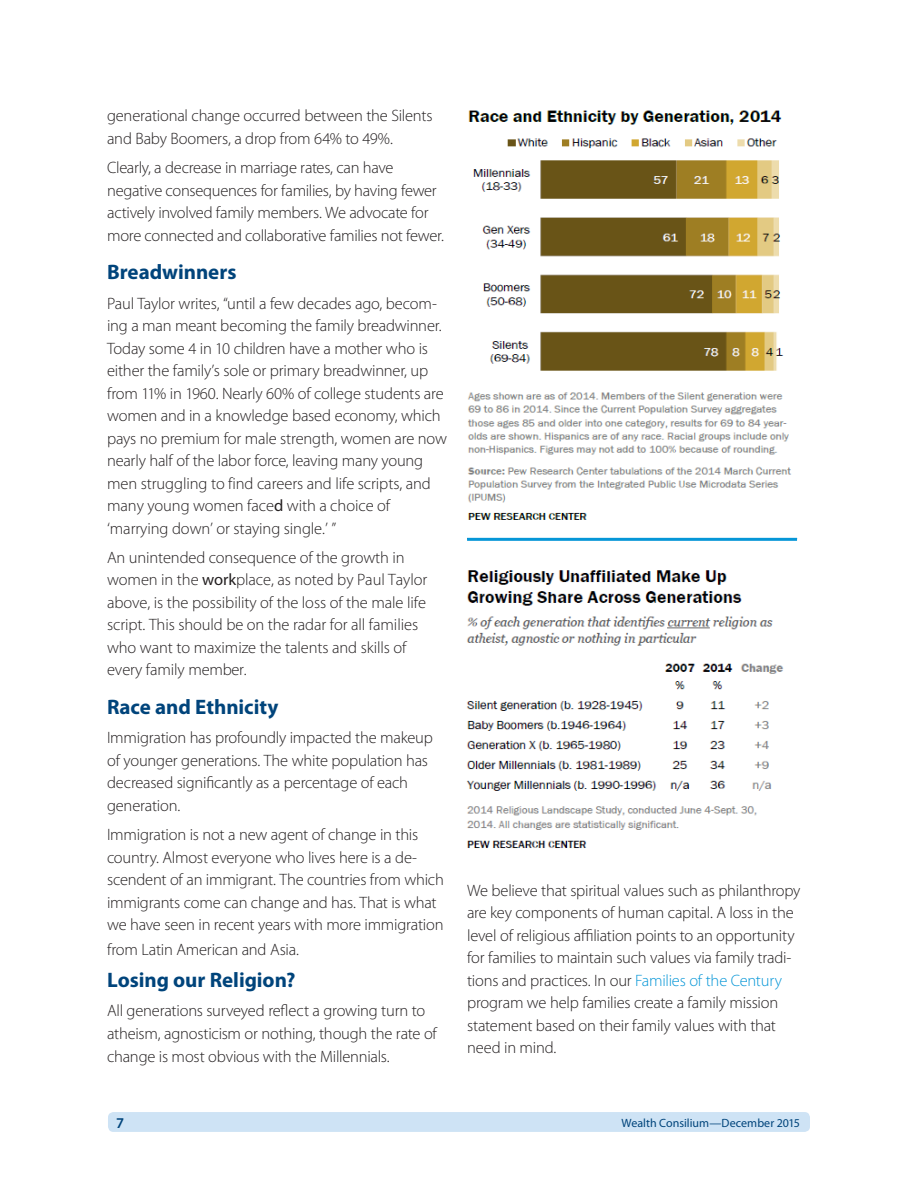
<style>
.page{position:relative;width:918px;height:1188px;background:#fff}
.page>*{position:absolute;margin:0;border:0;box-sizing:border-box;transform-origin:0 0}
.Subhead{font:700 21px "Myriad Pro";letter-spacing:-.005em;color:#00447b}
.Body_Copy{font:700 21px "Myriad Pro";letter-spacing:-.005em;color:#00447b}
.Body_Copy-2{font:300 16.5px/22.5px "Myriad Pro";letter-spacing:-.01em;color:#231f20}
.t1{font:600 15px "Myriad Pro";color:#00447b}
.t2{font:12px "Myriad Pro";color:#00447b}
.s1{font-weight:400}
.s2{color:#0696d7}
</style>
<div class="page">
<div style="left:108px;top:1112px;width:702px;height:20px;background:#cee3f5;border-radius:5px"></div>
<img style="left:468px;top:110px;width:329px;height:428px">
<img style="left:467px;top:570px;width:317px;height:278px">
<hr style="left:467px;top:538px;width:330px;height:3px;background:#0696d7">
<p class="Body_Copy-2" style="left:107px;top:105px;width:327px">generational change occurred between the Silents and Baby Boomers, a drop from 64% to 49%.</p>
<p class="Body_Copy-2" style="left:107px;top:156px;width:338px">Clearly, a decrease in marriage rates, can have negative consequences for families, by having fewer actively involved family members. We advocate for more connected and collaborative families not fewer.</p>
<p class="Subhead" style="left:107px;top:261px;width:131px">Breadwinners</p>
<p class="Body_Copy-2" style="left:107px;top:292px;width:341px">Paul Taylor writes, “until a few decades ago, becom&shy;ing a man meant becoming the family breadwinner.<br>Today some 4 in 10 children have a mother who is either the family’s sole or primary breadwinner, up from 11% in 1960. Nearly 60% of college students are women and in a knowledge based economy, which pays no premium for male strength, women are now nearly half of the labor force, leaving many young men struggling to find careers and life scripts, and many young women face<span class="s1">d</span> with a choice of ‘marrying down’ or staying single.’ ”</p>
<p class="Body_Copy-2" style="left:107px;top:546px;width:322px">An unintended consequence of the growth in women in the <span class="s1">work</span>place, as noted by Paul Taylor above, is the possibility of the loss of the male life script. This should be on the radar for all families who want to maximize the talents and skills of every family member.</p>
<p class="Subhead" style="left:107px;top:695px;width:173px">Race and Ethnicity</p>
<p class="Body_Copy-2" style="left:107px;top:726px;width:327px">Immigration has profoundly impacted the makeup of younger generations. The white population has decreased significantly as a percentage of each generation.</p>
<p class="Body_Copy-2" style="left:107px;top:823px;width:338px">Immigration is not a new agent of change in this country. Almost everyone who lives here is a de&shy;scendent of an immigrant. The countries from which immigrants come can change and has. That is what we have seen in recent years with more immigration</p>
<p class="Body_Copy-2" style="left:107px;top:938px;width:193px">from Latin American and Asia.</p>
<p class="Body_Copy" style="left:107px;top:968px;width:190px">Losing our Religion?</p>
<p class="Body_Copy-2" style="left:107px;top:1000px;width:331px">All generations surveyed reflect a growing turn to atheism, agnosticism or nothing, though the rate of change is most obvious with the Millennials.</p>
<p class="Body_Copy-2" style="left:467px;top:879px;width:335px">We believe that spiritual values such as philanthropy are key components of human capital. A loss in the level of religious affiliation points to an opportunity for families to maintain such values via family tradi&shy;tions and practices. In our <span class="s2">Families of the Century </span>program we help families create a family mission statement based on their family values with that need in mind.</p>
<p class="t1" style="left:116px;top:1114px;width:10px">7</p>
<p class="t2" style="left:622px;top:1116px;width:180px">Wealth Consilium—December 2015</p>
</div>
